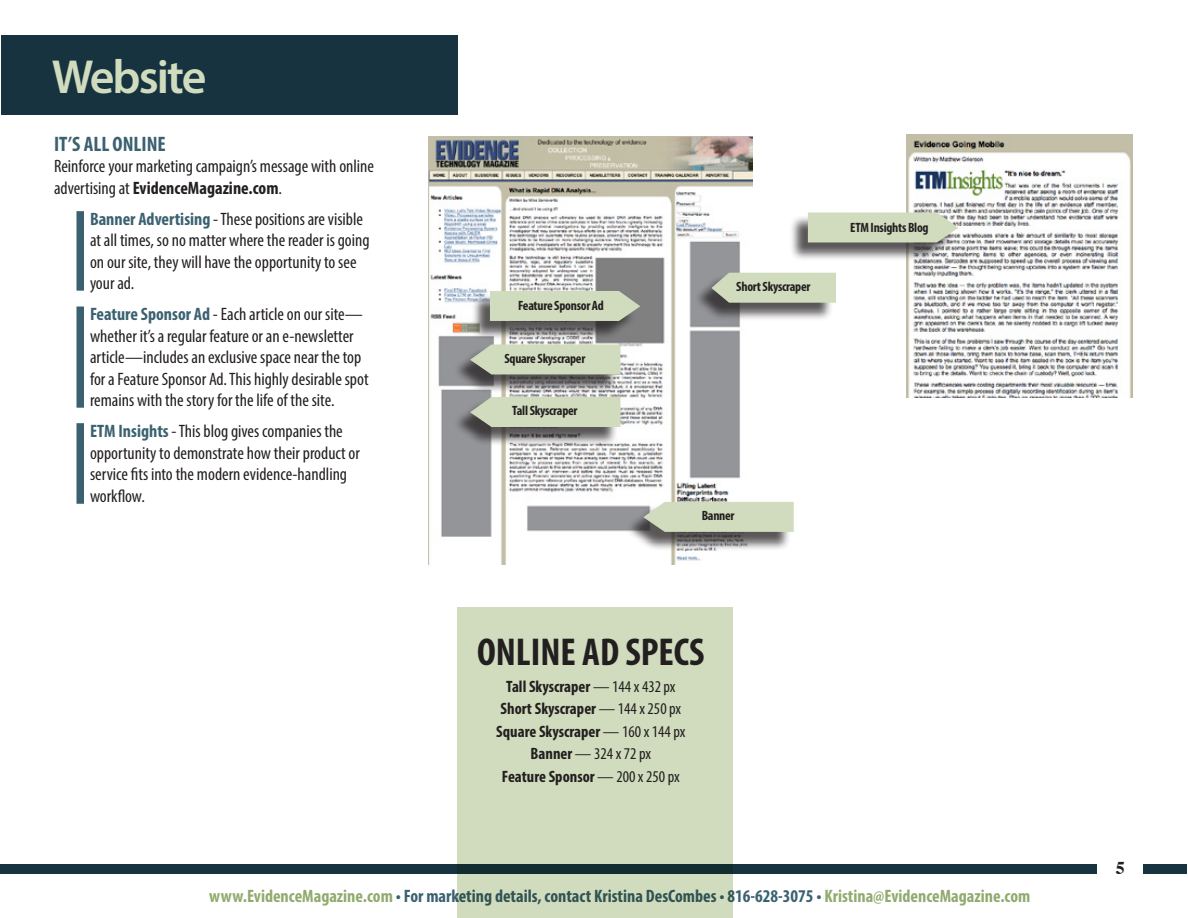
<style>
.page{position:relative;width:1188px;height:918px;background:#fff}
.page>*{position:absolute;margin:0;border:0;box-sizing:border-box;transform-origin:0 0}
.t1{font:600 48px "Myriad Pro";letter-spacing:-.04em;color:#d0dcbd}
.t2{font:700 condensed 39px "Myriad Pro";color:#231f20}
.t3{font:700 condensed 21px "Myriad Pro";color:#3b6170}
.t4{font:condensed 18px/21.6px "Myriad Pro";color:#231f20}
.t5{font:700 condensed 18px "Myriad Pro";color:#3b6170}
.t6{font:700 18px "Times";color:#231f20}
.t7{font:700 condensed 16.5px "Myriad Pro";color:#231f20}
.t8{font:condensed 16.5px "Myriad Pro";color:#231f20}
.t9{font:700 condensed 13.5px "Myriad Pro";letter-spacing:-.02em;color:#231f20}
.s1{font-weight:700}
.s2{font-weight:700;color:#3b6170}
.s3{font-weight:400}
.s4{color:#91aa6e}
</style>
<div class="page">
<div style="left:1px;top:864px;width:1186px;height:9px;background:#173340"></div>
<div style="left:1097px;top:849px;width:46px;height:36px;background:#fff"></div>
<div style="left:457px;top:608px;width:276px;height:310px;background:#d0dcbd"></div>
<div style="left:1px;top:35px;width:457px;height:79px;background:#173340"></div>
<img style="left:428px;top:136px;width:324px;height:429px">
<div style="left:694px;top:275px;width:140px;height:46px;background:#231f20;opacity:.75"></div>
<svg style="left:711px;top:273px;width:125px;height:30px;background:#c7d2b5"></svg>
<div style="left:626px;top:504px;width:165px;height:46px;background:#231f20;opacity:.75"></div>
<svg style="left:643px;top:502px;width:151px;height:30px;background:#cbd6b9"></svg>
<img style="left:907px;top:135px;width:225px;height:263px">
<div style="left:471px;top:293px;width:166px;height:46px;background:#231f20;opacity:.75"></div>
<svg style="left:490px;top:291px;width:150px;height:30px;background:#c9d5b8"></svg>
<div style="left:452px;top:347px;width:166px;height:46px;background:#231f20;opacity:.75"></div>
<svg style="left:470px;top:344px;width:150px;height:30px;background:#c9d4b8"></svg>
<div style="left:452px;top:399px;width:166px;height:46px;background:#231f20;opacity:.75"></div>
<svg style="left:470px;top:397px;width:150px;height:30px;background:#c8d3b7"></svg>
<div style="left:789px;top:215px;width:166px;height:46px;background:#231f20;opacity:.75"></div>
<svg style="left:808px;top:213px;width:150px;height:30px;background:#cdd8bb"></svg>
<div style="left:76px;top:211px;width:8px;height:80px;background:#3b6170"></div>
<div style="left:76px;top:307px;width:8px;height:101px;background:#3b6170"></div>
<div style="left:76px;top:423px;width:8px;height:81px;background:#3b6170"></div>
<h1 class="t1" style="left:52px;top:46px;width:156px">Website</h1>
<p class="t3" style="left:54px;top:131px;width:113px">IT’S ALL ONLINE</p>
<p class="t4" style="left:54px;top:155px;width:322px">Reinforce your marketing campaign’s message with online advertising at <span class="s1">EvidenceMagazine.com</span>.</p>
<p class="t4" style="left:90px;top:208px;width:281px"><span class="s2">Banner Advertising</span> - These positions are visible at all times, so no matter where the reader is going on our site, they will have the opportunity to see your ad.</p>
<p class="t4" style="left:90px;top:303px;width:280px"><span class="s2">Feature Sponsor Ad</span> - Each article on our site— whether it’s a regular feature or an e-newsletter article—includes an exclusive space near the top for a Feature Sponsor Ad. This highly desirable spot remains with the story for the life of the site.</p>
<p class="t4" style="left:90px;top:420px;width:271px"><span class="s2">ETM Insights</span> - This blog gives companies the opportunity to demonstrate how their product or service fits into the modern evidence-handling workflow.</p>
<p class="t9" style="left:518px;top:297px;width:87px">Feature Sponsor Ad</p>
<p class="t9" style="left:504px;top:350px;width:82px">Square Skyscraper</p>
<p class="t9" style="left:512px;top:403px;width:67px">Tall Skyscraper</p>
<p class="t9" style="left:736px;top:278px;width:76px">Short Skyscraper</p>
<p class="t9" style="left:850px;top:219px;width:80px">ETM Insights Blog</p>
<p class="t9" style="left:702px;top:507px;width:34px">Banner</p>
<p class="t2" style="left:477px;top:627px;width:229px">ONLINE AD SPECS</p>
<p class="t7" style="left:506px;top:676px;width:171px">Tall Skyscraper <span class="s3">— 144 x 432 px</span></p>
<p class="t7" style="left:501px;top:698px;width:182px">Short Skyscraper <span class="s3">— 144 x 250 px</span></p>
<p class="t7" style="left:496px;top:721px;width:191px">Square Skyscraper <span class="s3">— 160 x 144 px</span></p>
<p class="t8" style="left:531px;top:744px;width:122px"><span class="s1">Banner</span> — 324 x 72 px</p>
<p class="t7" style="left:502px;top:766px;width:179px">Feature Sponsor <span class="s3">— 200 x 250 px</span></p>
<p class="t5" style="left:209px;top:885px;width:823px"><span class="s4">www.EvidenceMagazine.com</span> • For marketing details, contact Kristina DesCombes • 816-628-3075 • <span class="s4">Kristina@EvidenceMagazine.com</span></p>
<p class="t6" style="left:1116px;top:851px;width:10px">5</p>
</div>
